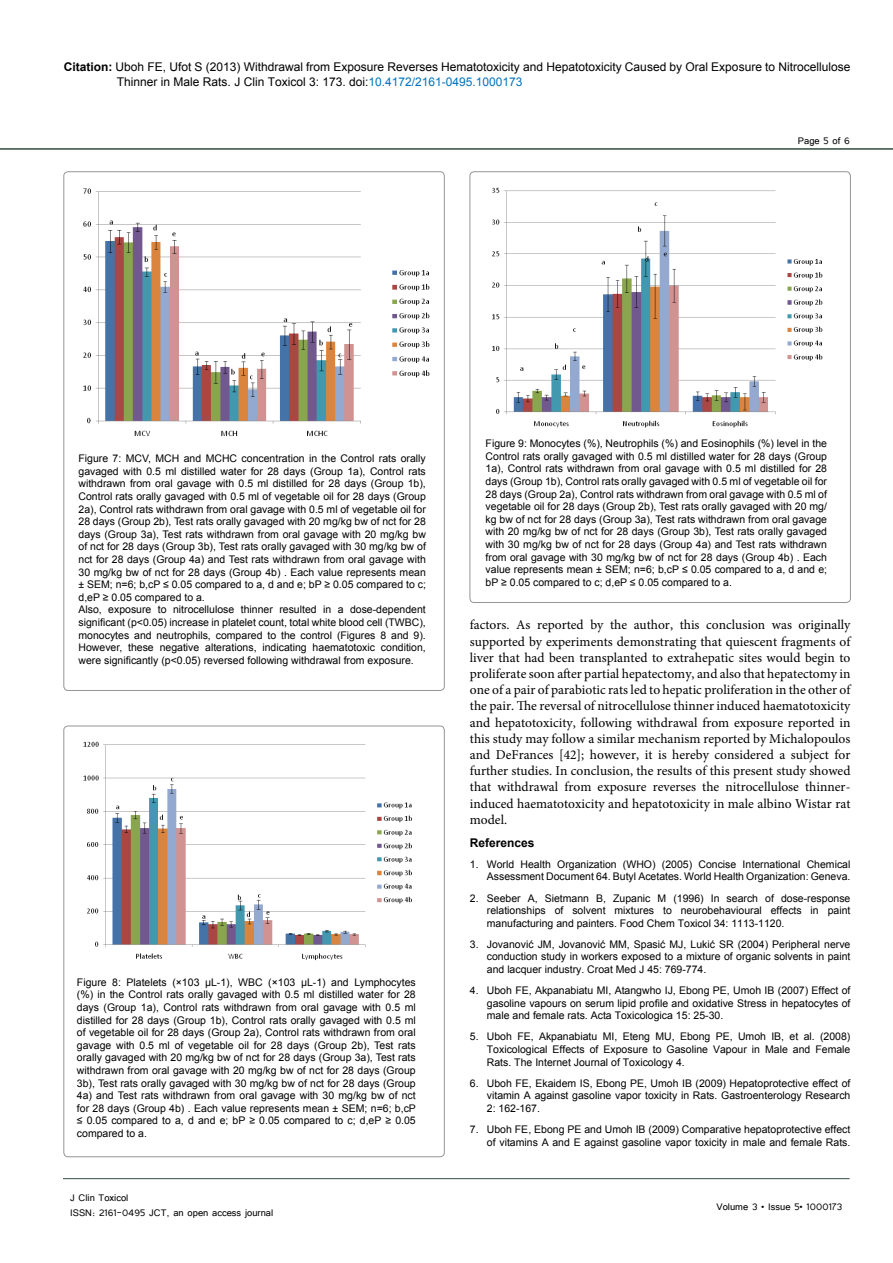
<style>
.page{position:relative;width:893px;height:1263px;background:#fff}
.page>*{position:absolute;margin:0;border:0;box-sizing:border-box;transform-origin:0 0}
.t1{font:13.5px/16.2px "Minion Pro";color:#000;text-align:justify}
.t2{font:12px/15px "Arial";color:#000}
.t3{font:12px/14.4px "Tunga";color:#000}
.t4{font:700 12px "Arial";color:#000}
.t5{font:10.5px/12.6px "Arial";color:#000;text-align:justify}
.s1{font-weight:700}
.s2{color:#0072bc}
</style>
<div class="page">
<hr style="left:63px;top:1178px;width:787px;height:1px;background:#344b3f">
<hr style="left:0;top:148px;width:893px;height:2px;background:#344b3f">
<img style="left:83px;top:188px;width:347px;height:249px">
<img style="left:83px;top:741px;width:329px;height:220px">
<img style="left:492px;top:187px;width:331px;height:241px">
<p class="t2" style="left:117px;top:59px;width:735px;text-indent:-53px"><span class="s1">Citation:</span> Uboh FE, Ufot S (2013) Withdrawal from Exposure Reverses Hematotoxicity and Hepatotoxicity Caused by Oral Exposure to Nitrocellulose<br>Thinner in Male Rats. J Clin Toxicol 3: 173. doi:<span class="s2">10.4172/2161-0495.1000173</span></p>
<p class="t3" style="left:798px;top:133px;width:53px">Page 5 of 6</p>
<p class="t5" style="left:78px;top:452px;width:349px;text-align:left">Figure 7: MCV, MCH and MCHC concentration in the Control rats orally gavaged with 0.5 ml distilled water for 28 days (Group 1a), Control rats withdrawn from oral gavage with 0.5 ml distilled for 28 days (Group 1b), Control rats orally gavaged with 0.5 ml of vegetable oil for 28 days (Group 2a), Control rats withdrawn from oral gavage with 0.5 ml of vegetable oil for 28 days (Group 2b), Test rats orally gavaged with 20 mg/kg bw of nct for 28 days (Group 3a), Test rats withdrawn from oral gavage with 20 mg/kg bw of nct for 28 days (Group 3b), Test rats orally gavaged with 30 mg/kg bw of nct for 28 days (Group 4a) and Test rats withdrawn from oral gavage with 30 mg/kg bw of nct for 28 days (Group 4b) . Each value represents mean ± SEM; n=6; b,cP ≤ 0.05 compared to a, d and e; bP ≥ 0.05 compared to c; d,eP ≥ 0.05 compared to a.<br>Also, exposure to nitrocellulose thinner resulted in a dose-dependent significant (p&lt;0.05) increase in platelet count, total white blood cell (TWBC), monocytes and neutrophils, compared to the control (Figures 8 and 9).<br>However, these negative alterations, indicating haematotoxic condition, were significantly (p&lt;0.05) reversed following withdrawal from exposure.</p>
<p class="t5" style="left:77px;top:976px;width:341px">Figure 8: Platelets (×103 μL-1), WBC (×103 μL-1) and Lymphocytes (%) in the Control rats orally gavaged with 0.5 ml distilled water for 28 days (Group 1a), Control rats withdrawn from oral gavage with 0.5 ml distilled for 28 days (Group 1b), Control rats orally gavaged with 0.5 ml of vegetable oil for 28 days (Group 2a), Control rats withdrawn from oral gavage with 0.5 ml of vegetable oil for 28 days (Group 2b), Test rats orally gavaged with 20 mg/kg bw of nct for 28 days (Group 3a), Test rats withdrawn from oral gavage with 20 mg/kg bw of nct for 28 days (Group 3b), Test rats orally gavaged with 30 mg/kg bw of nct for 28 days (Group 4a) and Test rats withdrawn from oral gavage with 30 mg/kg bw of nct for 28 days (Group 4b) . Each value represents mean ± SEM; n=6; b,cP ≤ 0.05 compared to a, d and e; bP ≥ 0.05 compared to c; d,eP ≥ 0.05 compared to a.</p>
<p class="t3" style="left:70px;top:1190px;width:205px">J Clin Toxicol<br>ISSN: 2161-0495 JCT, an open access journal</p>
<p class="t5" style="left:486px;top:437px;width:343px">Figure 9: Monocytes (%), Neutrophils (%) and Eosinophils (%) level in the Control rats orally gavaged with 0.5 ml distilled water for 28 days (Group 1a), Control rats withdrawn from oral gavage with 0.5 ml distilled for 28 days (Group 1b), Control rats orally gavaged with 0.5 ml of vegetable oil for 28 days (Group 2a), Control rats withdrawn from oral gavage with 0.5 ml of vegetable oil for 28 days (Group 2b), Test rats orally gavaged with 20 mg/ kg bw of nct for 28 days (Group 3a), Test rats withdrawn from oral gavage with 20 mg/kg bw of nct for 28 days (Group 3b), Test rats orally gavaged with 30 mg/kg bw of nct for 28 days (Group 4a) and Test rats withdrawn from oral gavage with 30 mg/kg bw of nct for 28 days (Group 4b) . Each value represents mean ± SEM; n=6; b,cP ≤ 0.05 compared to a, d and e; bP ≥ 0.05 compared to c; d,eP ≤ 0.05 compared to a.</p>
<p class="t1" style="left:470px;top:617px;width:382px">factors. As reported by the author, this conclusion was originally supported by experiments demonstrating that quiescent fragments of liver that had been transplanted to extrahepatic sites would begin to proliferate soon after partial hepatectomy, and also that hepatectomy in one of a pair of parabiotic rats led to hepatic proliferation in the other of the pair. The reversal of nitrocellulose thinner induced haematotoxicity and hepatotoxicity, following withdrawal from exposure reported in this study may follow a similar mechanism reported by Michalopoulos and DeFrances [42]; however, it is hereby considered a subject for further studies. In conclusion, the results of this present study showed that withdrawal from exposure reverses the nitrocellulose thinner&shy;induced haematotoxicity and hepatotoxicity in male albino Wistar rat model.</p>
<p class="t4" style="left:470px;top:834px;width:66px">References</p>
<p class="t5" style="left:470px;top:858px;width:382px;text-align:right">1. World Health Organization (WHO) (2005) Concise International Chemical<br>Assessment Document 64. Butyl Acetates. World Health Organization: Geneva.</p>
<p class="t5" style="left:487px;top:892px;width:365px;text-indent:-17px">2. Seeber A, Sietmann B, Zupanic M (1996) In search of dose-response relationships of solvent mixtures to neurobehavioural effects in paint manufacturing and painters. Food Chem Toxicol 34: 1113-1120.</p>
<p class="t5" style="left:487px;top:938px;width:365px;text-indent:-17px">3. Jovanović JM, Jovanović MM, Spasić MJ, Lukić SR (2004) Peripheral nerve conduction study in workers exposed to a mixture of organic solvents in paint and lacquer industry. Croat Med J 45: 769-774.</p>
<p class="t5" style="left:487px;top:984px;width:365px;text-indent:-17px">4. Uboh FE, Akpanabiatu MI, Atangwho IJ, Ebong PE, Umoh IB (2007) Effect of gasoline vapours on serum lipid profile and oxidative Stress in hepatocytes of male and female rats. Acta Toxicologica 15: 25-30.</p>
<p class="t5" style="left:487px;top:1030px;width:365px;text-indent:-17px">5. Uboh FE, Akpanabiatu MI, Eteng MU, Ebong PE, Umoh IB, et al. (2008)<br>Toxicological Effects of Exposure to Gasoline Vapour in Male and Female Rats. The Internet Journal of Toxicology 4.</p>
<p class="t5" style="left:487px;top:1077px;width:365px;text-indent:-17px">6. Uboh FE, Ekaidem IS, Ebong PE, Umoh IB (2009) Hepatoprotective effect of vitamin A against gasoline vapor toxicity in Rats. Gastroenterology Research 2: 162-167.</p>
<p class="t5" style="left:470px;top:1123px;width:382px;text-align:right">7. Uboh FE, Ebong PE and Umoh IB (2009) Comparative hepatoprotective effect of vitamins A and E against gasoline vapor toxicity in male and female Rats.</p>
<p class="t3" style="left:716px;top:1199px;width:127px">Volume 3 • Issue 5• 1000173</p>
</div>
